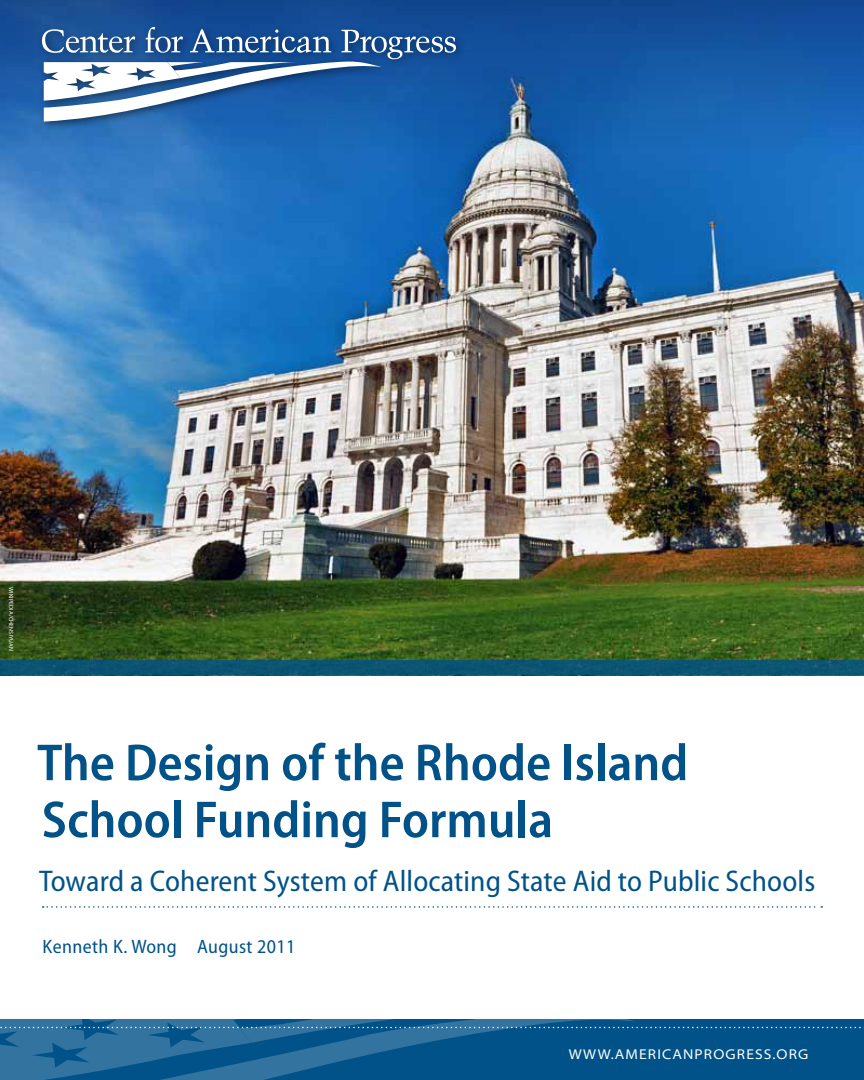
<style>
.page{position:relative;width:864px;height:1080px;background:#fff}
.page>*{position:absolute;margin:0;border:0;box-sizing:border-box;transform-origin:0 0}
.t1{font:600 semi-condensed 52.5px/57px "Myriad Pro";color:#005288}
.t2{font:semi-condensed 30px "Myriad Pro";letter-spacing:.005em;color:#005288}
.t3{font:semi-condensed 19.5px "Myriad Pro";letter-spacing:.02em;color:#005288}
.t4{font:semi-expanded 14.25px "Myriad Pro";letter-spacing:.08em;color:#fff}
.t5{font:6px "Myriad Pro";letter-spacing:.02em;color:#fff}
</style>
<div class="page">
<svg style="left:0;top:1019px;width:864px;height:61px;background:#115d90"></svg>
<img style="left:0;top:148px;width:864px;height:528px">
<div style="left:0;top:660px;width:864px;height:15px;background:#0b5472"></div>
<svg style="left:0;top:0;width:864px;height:148px;background:#1859a3"></svg>
<div style="left:36px;top:21px;width:430px;height:111px;background:#000;opacity:.5"></div>
<svg style="left:42px;top:27px;width:414px;height:95px"></svg>
<svg style="left:43px;top:906px;width:779px;height:2px"></svg>
<p class="t5" style="left:14px;top:587px;width:65px;rotate:90deg">wikipedia/chensiyuan</p>
<h1 class="t1" style="left:37px;top:735px;width:653px">The Design of the Rhode Island<br>School Funding Formula</h1>
<p class="t2" style="left:39px;top:865px;width:778px">Toward a Coherent System of Allocating State Aid to Public Schools</p>
<p class="t3" style="left:43px;top:936px;width:254px">Kenneth K. Wong August 2011</p>
<p class="t4" style="left:569px;top:1047px;width:241px">WWW.AMERICANPROGRESS.ORG</p>
</div>
